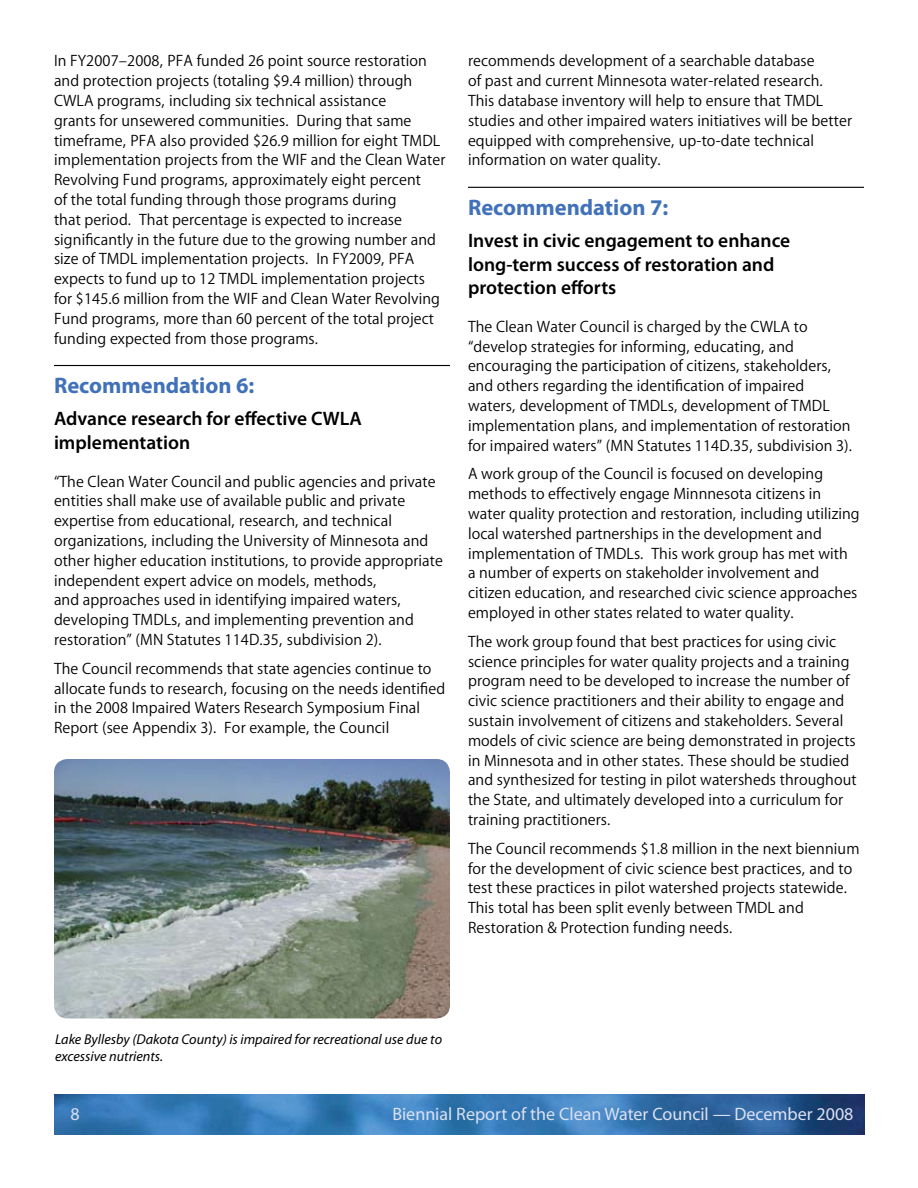
<style>
.page{position:relative;width:918px;height:1188px;background:#fff}
.page>*{position:absolute;margin:0;border:0;box-sizing:border-box;transform-origin:0 0}
.t1{font:700 22.5px "Myriad Pro";color:#4171b8}
.t2{font:600 19.5px/23.4px "Myriad Pro";color:#000}
.t3{font:18px "Myriad Pro";color:#dce0f1}
.t4{font:16.5px/19.8px "Myriad PCA Text";color:#000}
.t5{font:italic 14.25px/17.1px "Myriad Pro";color:#000}
</style>
<div class="page">
<img style="left:54px;top:1095px;width:810px;height:39px">
<hr style="left:54px;top:365px;width:396px;height:1px;background:#000">
<hr style="left:468px;top:187px;width:396px;height:1px;background:#000">
<img style="left:54px;top:759px;width:396px;height:259px">
<p class="t4" style="left:54px;top:52px;width:393px">In FY2007–2008, PFA funded 26 point source restoration and protection projects (totaling $9.4 million) through CWLA programs, including six technical assistance<br>grants for unsewered communities. During that same timeframe, PFA also provided $26.9 million for eight TMDL implementation projects from the WIF and the Clean Water Revolving Fund programs, approximately eight percent<br>of the total funding through those programs during<br>that period. That percentage is expected to increase significantly in the future due to the growing number and size of TMDL implementation projects. In FY2009, PFA expects to fund up to 12 TMDL implementation projects for $145.6 million from the WIF and Clean Water Revolving Fund programs, more than 60 percent of the total project funding expected from those programs.</p>
<h1 class="t1" style="left:54px;top:371px;width:202px">Recommendation 6:</h1>
<p class="t2" style="left:54px;top:407px;width:309px">Advance research for effective CWLA implementation</p>
<p class="t4" style="left:54px;top:472px;width:391px">“The Clean Water Council and public agencies and private entities shall make use of available public and private expertise from educational, research, and technical organizations, including the University of Minnesota and other higher education institutions, to provide appropriate independent expert advice on models, methods,<br>and approaches used in identifying impaired waters, developing TMDLs, and implementing prevention and restoration” (MN Statutes 114D.35, subdivision 2).</p>
<p class="t4" style="left:54px;top:659px;width:393px">The Council recommends that state agencies continue to allocate funds to research, focusing on the needs identified in the 2008 Impaired Waters Research Symposium Final Report (see Appendix 3). For example, the Council</p>
<p class="t4" style="left:468px;top:52px;width:386px">recommends development of a searchable database<br>of past and current Minnesota water-related research.<br>This database inventory will help to ensure that TMDL studies and other impaired waters initiatives will be better equipped with comprehensive, up-to-date technical information on water quality.</p>
<h1 class="t1" style="left:468px;top:193px;width:202px">Recommendation 7:</h1>
<p class="t2" style="left:468px;top:229px;width:324px">Invest in civic engagement to enhance long-term success of restoration and protection efforts</p>
<p class="t4" style="left:468px;top:317px;width:386px">The Clean Water Council is charged by the CWLA to “develop strategies for informing, educating, and encouraging the participation of citizens, stakeholders, and others regarding the identification of impaired waters, development of TMDLs, development of TMDL implementation plans, and implementation of restoration for impaired waters” (MN Statutes 114D.35, subdivision 3).</p>
<p class="t4" style="left:468px;top:465px;width:393px">A work group of the Council is focused on developing methods to effectively engage Minnnesota citizens in water quality protection and restoration, including utilizing local watershed partnerships in the development and implementation of TMDLs. This work group has met with<br>a number of experts on stakeholder involvement and citizen education, and researched civic science approaches employed in other states related to water quality.</p>
<p class="t4" style="left:468px;top:632px;width:390px">The work group found that best practices for using civic science principles for water quality projects and a training program need to be developed to increase the number of civic science practitioners and their ability to engage and sustain involvement of citizens and stakeholders. Several models of civic science are being demonstrated in projects in Minnesota and in other states. These should be studied and synthesized for testing in pilot watersheds throughout the State, and ultimately developed into a curriculum for training practitioners.</p>
<p class="t4" style="left:468px;top:839px;width:393px">The Council recommends $1.8 million in the next biennium for the development of civic science best practices, and to test these practices in pilot watershed projects statewide.<br>This total has been split evenly between TMDL and Restoration &amp; Protection funding needs.</p>
<p class="t5" style="left:55px;top:1030px;width:389px">Lake Byllesby (Dakota County) is impaired for recreational use due to excessive nutrients.</p>
<p class="t3" style="left:70px;top:1103px;width:11px">8</p>
<p class="t3" style="left:392px;top:1103px;width:463px">Biennial Report of the Clean Water Council — December 2008</p>
</div>
